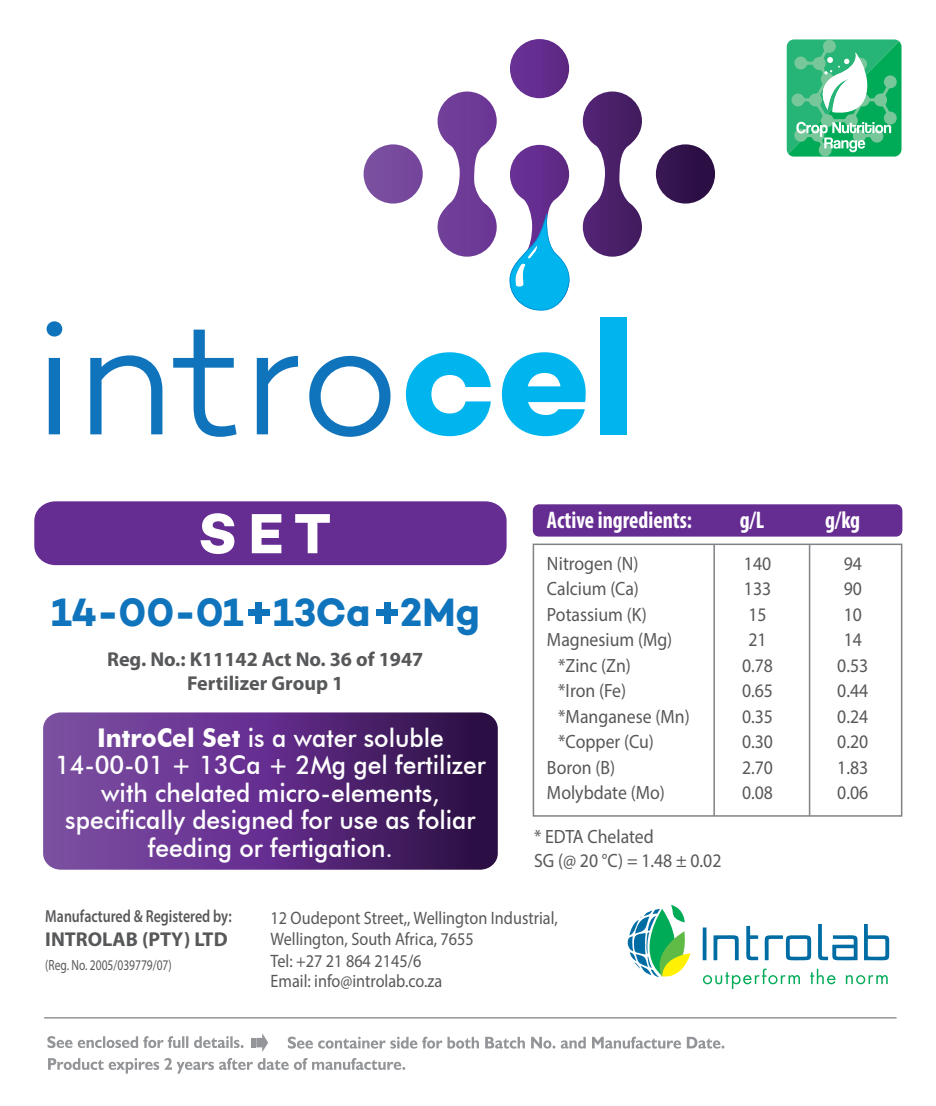
<style>
.page{position:relative;width:936px;height:1106px;background:#fff}
.page>*{position:absolute;margin:0;border:0;box-sizing:border-box;transform-origin:0 0}
.t1{font:165.3px "Campton Light DEMO";letter-spacing:-.005em;color:#1074bc}
.t2{font:57.6px "Campton Bold DEMO";color:#fff}
.t3{font:40.5px "Campton Bold DEMO";color:#1074bc;scale:.96 1}
.t4{font:500 25.8px/27.6px "Futura BT";color:#fff;text-align:center;scale:.95 1}
.t5{font:700 condensed 24px "Myriad Pro";color:#fff;scale:.92 1}
.t6{font:700 20.1px/24px "Myriad Pro";color:#57585a;text-align:center}
.t7{font:19.2px/25.5px "Myriad Pro";color:#57585a;text-align:center;scale:.92 1}
.t8{font:18px/20.7px "Myriad Pro";color:#57585a;scale:.9 1}
.t9{font:600 17.4px "Myriad Pro";color:#57585a;scale:.8 1}
.t10{font:14.7px "Myriad Pro";color:#57585a;scale:.78 1}
.s1{font-family:"Campton Bold DEMO";color:#00b5ee}
.s2{font-weight:700}
</style>
<div class="page">
<svg style="left:43px;top:712px;width:454px;height:157px;background:#5b2e7f"></svg>
<div style="left:34px;top:501px;width:472px;height:64px;background:#652d91;border-radius:20px"></div>
<svg style="left:363px;top:39px;width:352px;height:218px"></svg>
<svg style="left:508px;top:213px;width:62px;height:98px"></svg>
<div style="left:256px;top:602px;width:6px;height:22px;background:#1074bc"></div>
<div style="left:248px;top:610px;width:21px;height:6px;background:#1074bc"></div>
<div style="left:384px;top:602px;width:6px;height:22px;background:#1074bc"></div>
<div style="left:377px;top:610px;width:21px;height:6px;background:#1074bc"></div>
<div style="left:533px;top:504px;width:369px;height:32px;background:#652d91;border-radius:6px"></div>
<div style="left:532px;top:543px;width:370px;height:273px;border:2px solid #808285"></div>
<hr style="left:713px;top:544px;width:1px;height:271px;background:#808285">
<hr style="left:808px;top:544px;width:2px;height:271px;background:#808285">
<svg style="left:47px;top:1033px;width:677px;height:40px"></svg>
<svg style="left:703px;top:968px;width:96px;height:21px"></svg>
<svg style="left:810px;top:968px;width:25px;height:16px"></svg>
<svg style="left:845px;top:975px;width:42px;height:9px"></svg>
<svg style="left:702px;top:927px;width:4px;height:33px"></svg>
<svg style="left:713px;top:935px;width:25px;height:25px"></svg>
<svg style="left:746px;top:925px;width:12px;height:36px"></svg>
<svg style="left:764px;top:935px;width:47px;height:25px"></svg>
<svg style="left:818px;top:924px;width:39px;height:36px"></svg>
<svg style="left:864px;top:924px;width:25px;height:36px"></svg>
<svg style="left:627px;top:904px;width:64px;height:74px"></svg>
<hr style="left:44px;top:1017px;width:852px;height:1px;background:#939598">
<svg style="left:786px;top:39px;width:115px;height:118px;background:#51c38d"></svg>
<h1 class="t1" style="left:32px;top:291px;width:605px">intro<span class="s1">cel</span></h1>
<h2 class="t2" style="left:198px;top:500px;width:134px">SET</h2>
<h3 class="t3" style="left:51px;top:589px;width:448px">14-00-01 13Ca 2Mg</h3>
<p class="t6" style="left:107px;top:646px;width:318px">Reg. No.: K11142 Act No. 36 of 1947<br>Fertilizer Group 1</p>
<h3 class="t4" style="left:55px;top:723px;width:454px"><span class="s2">IntroCel Set</span> is a water soluble<br>14-00-01 + 13Ca + 2Mg gel fertilizer with chelated micro-elements, specifically designed for use as foliar feeding or fertigation.</h3>
<p class="t5" style="left:547px;top:504px;width:159px">Active ingredients:</p>
<p class="t5" style="left:739px;top:504px;width:28px">g/L</p>
<p class="t5" style="left:825px;top:504px;width:39px">g/kg</p>
<p class="t7" style="left:547px;top:550px;width:101px">Nitrogen (N)</p>
<p class="t7" style="left:547px;top:575px;width:101px">Calcium (Ca)</p>
<p class="t7" style="left:547px;top:601px;width:110px">Potassium (K)</p>
<p class="t7" style="left:547px;top:626px;width:138px">Magnesium (Mg)</p>
<p class="t7" style="left:558px;top:652px;width:80px">*Zinc (Zn)</p>
<p class="t7" style="left:558px;top:677px;width:75px">*Iron (Fe)</p>
<p class="t7" style="left:558px;top:703px;width:144px">*Manganese (Mn)</p>
<p class="t7" style="left:558px;top:728px;width:105px">*Copper (Cu)</p>
<p class="t7" style="left:547px;top:754px;width:76px">Boron (B)</p>
<p class="t7" style="left:547px;top:779px;width:130px">Molybdate (Mo)</p>
<p class="t7" style="left:534px;top:824px;width:205px;line-height:24px;text-align:left">* EDTA Chelated<br>SG (@ 20 °C) = 1.48 ± 0.02</p>
<p class="t7" style="left:742px;top:550px;width:35px">140<br>133<br>15<br>21<br>0.78<br>0.65<br>0.35<br>0.30<br>2.70<br>0.08</p>
<p class="t7" style="left:837px;top:550px;width:35px">94<br>90<br>10<br>14<br>0.53<br>0.44<br>0.24<br>0.20<br>1.83<br>0.06</p>
<p class="t9" style="left:45px;top:904px;width:234px">Manufactured &amp; Registered by:</p>
<p class="t6" style="left:45px;top:926px;width:184px">INTROLAB (PTY) LTD</p>
<p class="t10" style="left:45px;top:955px;width:164px">(Reg. No. 2005/039779/07)</p>
<p class="t8" style="left:270px;top:907px;width:320px">12 Oudepont Street,, Wellington Industrial,<br>Wellington, South Africa, 7655<br>Tel: +27 21 864 2145/6<br>Email: info@introlab.co.za</p>
</div>
